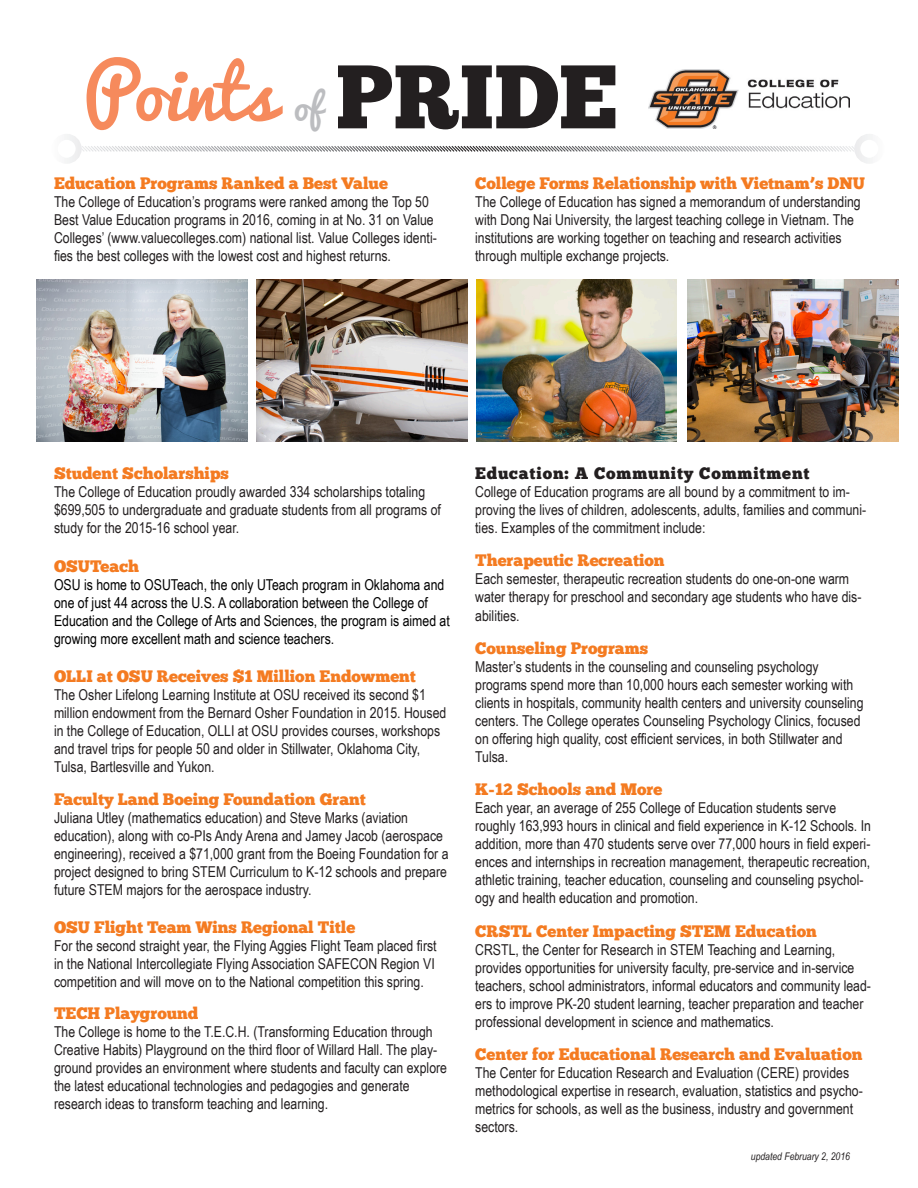
<style>
.page{position:relative;width:918px;height:1188px;background:#fff}
.page>*{position:absolute;margin:0;border:0;box-sizing:border-box;transform-origin:0 0}
.t1{font:90px "Chunk Five Ex";color:#231f20}
.t2{font:72px "Pacifico";color:#f68a5c}
.t3{font:16.5px "Chunk Five Ex";color:#f47b21}
.t4{font:16.5px "Chunk Five Ex";letter-spacing:.05em;color:#231f20}
.t5{font:15px/18px "Arial Narrow";color:#231f20}
.t6{font:15px/18px "Arial Narrow";color:#000}
.t7{font:italic 10.5px "Arial Narrow";color:#231f20}
.s1{font-size:36px;color:#bcbdc0}
</style>
<div class="page">
<img style="left:649px;top:70px;width:200px;height:58px">
<svg style="left:82px;top:146px;width:772px;height:6px"></svg>
<div style="left:52px;top:134px;width:30px;height:30px;border:6px solid #fff;border-radius:50%"></div>
<div style="left:854px;top:134px;width:30px;height:30px;border:6px solid #fff;border-radius:50%"></div>
<img style="left:687px;top:280px;width:211px;height:161px">
<img style="left:256px;top:280px;width:211px;height:162px">
<img style="left:37px;top:280px;width:211px;height:162px">
<img style="left:476px;top:280px;width:200px;height:162px">
<p class="t2" style="left:83px;top:54px;width:240px">Points <span class="s1">of</span></p>
<p class="t1" style="left:336px;top:29px;width:283px">PRIDE</p>
<p class="t3" style="left:54px;top:171px;width:336px">Education Programs Ranked a Best Value</p>
<p class="t5" style="left:54px;top:192px;width:384px">The College of Education’s programs were ranked among the Top 50<br>Best Value Education programs in 2016, coming in at No. 31 on Value Colleges’ (www.valuecolleges.com) national list. Value Colleges identi&shy;fies the best colleges with the lowest cost and highest returns.</p>
<p class="t3" style="left:475px;top:171px;width:391px">College Forms Relationship with Vietnam’s DNU</p>
<p class="t5" style="left:475px;top:192px;width:387px">The College of Education has signed a memorandum of understanding with Dong Nai University, the largest teaching college in Vietnam. The institutions are working together on teaching and research activities through multiple exchange projects.</p>
<p class="t3" style="left:54px;top:461px;width:177px">Student Scholarships</p>
<p class="t5" style="left:54px;top:482px;width:389px">The College of Education proudly awarded 334 scholarships totaling $699,505 to undergraduate and graduate students from all programs of study for the 2015-16 school year.</p>
<p class="t3" style="left:54px;top:554px;width:87px">OSUTeach</p>
<p class="t6" style="left:54px;top:575px;width:397px">OSU is home to OSUTeach, the only UTeach program in Oklahoma and one of just 44 across the U.S. A collaboration between the College of Education and the College of Arts and Sciences, the program is aimed at growing more excellent math and science teachers.</p>
<p class="t3" style="left:54px;top:664px;width:363px">OLLI at OSU Receives $1 Million Endowment</p>
<p class="t5" style="left:54px;top:685px;width:394px">The Osher Lifelong Learning Institute at OSU received its second $1 million endowment from the Bernard Osher Foundation in 2015. Housed in the College of Education, OLLI at OSU provides courses, workshops and travel trips for people 50 and older in Stillwater, Oklahoma City, Tulsa, Bartlesville and Yukon.</p>
<p class="t3" style="left:54px;top:787px;width:313px">Faculty Land Boeing Foundation Grant</p>
<p class="t5" style="left:54px;top:809px;width:396px">Juliana Utley (mathematics education) and Steve Marks (aviation education), along with co-PIs Andy Arena and Jamey Jacob (aerospace engineering), received a $71,000 grant from the Boeing Foundation for a project designed to bring STEM Curriculum to K-12 schools and prepare future STEM majors for the aerospace industry.</p>
<p class="t3" style="left:54px;top:915px;width:303px">OSU Flight Team Wins Regional Title</p>
<p class="t5" style="left:54px;top:936px;width:384px">For the second straight year, the Flying Aggies Flight Team placed first in the National Intercollegiate Flying Association SAFECON Region VI competition and will move on to the National competition this spring.</p>
<p class="t3" style="left:54px;top:1001px;width:146px">TECH Playground</p>
<p class="t5" style="left:54px;top:1022px;width:395px">The College is home to the T.E.C.H. (Transforming Education through Creative Habits) Playground on the third floor of Willard Hall. The play&shy;ground provides an environment where students and faculty can explore the latest educational technologies and pedagogies and generate research ideas to transform teaching and learning.</p>
<p class="t4" style="left:475px;top:461px;width:336px">Education: A Community Commitment</p>
<p class="t5" style="left:475px;top:482px;width:393px">College of Education programs are all bound by a commitment to im&shy;proving the lives of children, adolescents, adults, families and communi&shy;ties. Examples of the commitment include:</p>
<p class="t3" style="left:475px;top:548px;width:191px">Therapeutic Recreation</p>
<p class="t5" style="left:475px;top:569px;width:388px;line-height:18.5px">Each semester, therapeutic recreation students do one-on-one warm water therapy for preschool and secondary age students who have dis&shy;abilities.</p>
<p class="t3" style="left:475px;top:636px;width:175px">Counseling Programs</p>
<p class="t5" style="left:475px;top:657px;width:390px">Master’s students in the counseling and counseling psychology programs spend more than 10,000 hours each semester working with clients in hospitals, community health centers and university counseling centers. The College operates Counseling Psychology Clinics, focused on offering high quality, cost efficient services, in both Stillwater and Tulsa.</p>
<p class="t3" style="left:475px;top:777px;width:189px">K-12 Schools and More</p>
<p class="t5" style="left:475px;top:799px;width:397px">Each year, an average of 255 College of Education students serve roughly 163,993 hours in clinical and field experience in K-12 Schools. In addition, more than 470 students serve over 77,000 hours in field experi&shy;ences and internships in recreation management, therapeutic recreation, athletic training, teacher education, counseling and counseling psychol&shy;ogy and health education and promotion.</p>
<p class="t3" style="left:475px;top:919px;width:343px">CRSTL Center Impacting STEM Education</p>
<p class="t5" style="left:475px;top:940px;width:397px">CRSTL, the Center for Research in STEM Teaching and Learning, provides opportunities for university faculty, pre-service and in-service teachers, school administrators, informal educators and community lead&shy;ers to improve PK-20 student learning, teacher preparation and teacher professional development in science and mathematics.</p>
<p class="t3" style="left:475px;top:1042px;width:389px">Center for Educational Research and Evaluation</p>
<p class="t5" style="left:475px;top:1063px;width:389px">The Center for Education Research and Evaluation (CERE) provides methodological expertise in research, evaluation, statistics and psycho&shy;metrics for schools, as well as the business, industry and government sectors.</p>
<p class="t7" style="left:751px;top:1149px;width:101px">updated February 2, 2016</p>
</div>
